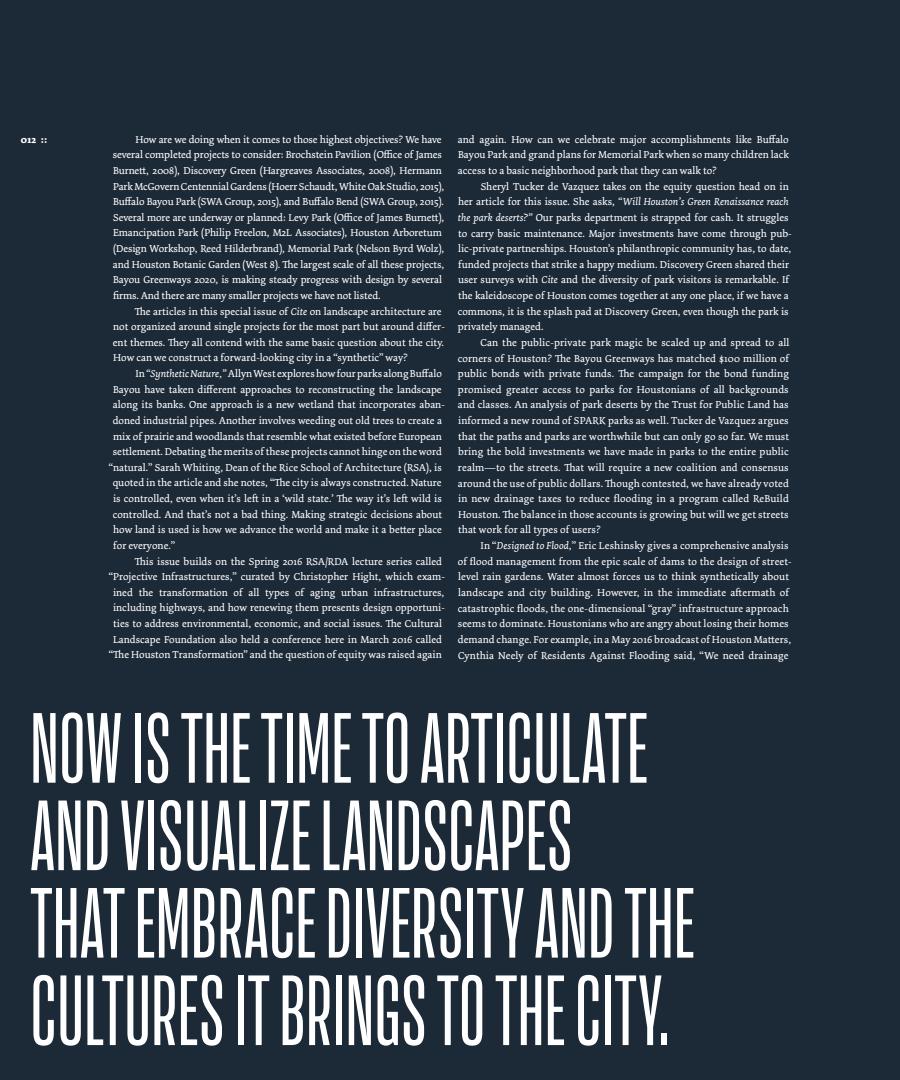
<style>
.page{position:relative;width:900px;height:1080px;background:#1c2937}
.page>*{position:absolute;margin:0;border:0;box-sizing:border-box;transform-origin:0 0}
.t1{font:97.5px/87.5px "Action Cond Regular Grade 2";letter-spacing:.01em;color:#fff}
.t2{font:10.62px/15.6px "Dolly Pro";color:#fff}
.t3{font:700 10.62px "Dolly Pro";color:#fff}
.s1{font-style:italic}
</style>
<div class="page">
<p class="t3" style="left:21px;top:132px;width:28px">012 ::</p>
<p class="t2" style="left:113px;top:131px;width:333px;text-indent:23px">How are we doing when it comes to those highest objectives? We have several completed projects to consider: Brochstein Pavilion (Office of James Burnett, 2008), Discovery Green (Hargreaves Associates, 2008), Hermann Park McGovern Centennial Gardens (Hoerr Schaudt, White Oak Studio, 2015), Buffalo Bayou Park (SWA Group, 2015), and Buffalo Bend (SWA Group, 2015).<br>Several more are underway or planned: Levy Park (Office of James Burnett), Emancipation Park (Philip Freelon, M2L Associates), Houston Arboretum (Design Workshop, Reed Hilderbrand), Memorial Park (Nelson Byrd Wolz), and Houston Botanic Garden (West 8). The largest scale of all these projects, Bayou Greenways 2020, is making steady progress with design by several firms. And there are many smaller projects we have not listed.</p>
<p class="t2" style="left:113px;top:303px;width:334px;text-indent:22px">The articles in this special issue of <span class="s1">Cite</span> on landscape architecture are not organized around single projects for the most part but around differ&shy;ent themes. They all contend with the same basic question about the city.<br>How can we construct a forward-looking city in a “synthetic” way?</p>
<p class="t2" style="left:136px;top:366px;width:308px">In <span class="s1">“Synthetic Nature,”</span> Allyn West explores how four parks along Buffalo</p>
<p class="t2" style="left:113px;top:381px;width:330px">Bayou have taken different approaches to reconstructing the landscape</p>
<p class="t2" style="left:113px;top:397px;width:333px">along its banks. One approach is a new wetland that incorporates aban-</p>
<p class="t2" style="left:113px;top:413px;width:331px">doned industrial pipes. Another involves weeding out old trees to create a</p>
<p class="t2" style="left:113px;top:428px;width:330px">mix of prairie and woodlands that resemble what existed before European</p>
<p class="t2" style="left:113px;top:444px;width:331px">settlement. Debating the merits of these projects cannot hinge on the word</p>
<p class="t2" style="left:109px;top:460px;width:334px">“natural.” Sarah Whiting, Dean of the Rice School of Architecture (RSA), is</p>
<p class="t2" style="left:113px;top:475px;width:331px">quoted in the article and she notes, “The city is always constructed. Nature</p>
<p class="t2" style="left:113px;top:491px;width:330px">is controlled, even when it’s left in a ‘wild state.’ The way it’s left wild is</p>
<p class="t2" style="left:113px;top:506px;width:331px">controlled. And that’s not a bad thing. Making strategic decisions about</p>
<p class="t2" style="left:113px;top:522px;width:330px">how land is used is how we advance the world and make it a better place</p>
<p class="t2" style="left:113px;top:538px;width:64px">for everyone.”</p>
<p class="t2" style="left:135px;top:553px;width:309px">This issue builds on the Spring 2016 RSA/RDA lecture series called</p>
<p class="t2" style="left:109px;top:569px;width:337px">“Projective Infrastructures,” curated by Christopher Hight, which exam-</p>
<p class="t2" style="left:113px;top:585px;width:333px">ined the transformation of all types of aging urban infrastructures,</p>
<p class="t2" style="left:113px;top:600px;width:333px">including highways, and how renewing them presents design opportuni-</p>
<p class="t2" style="left:113px;top:616px;width:330px">ties to address environmental, economic, and social issues. The Cultural</p>
<p class="t2" style="left:113px;top:631px;width:330px">Landscape Foundation also held a conference here in March 2016 called</p>
<p class="t2" style="left:109px;top:647px;width:334px">“The Houston Transformation” and the question of equity was raised again</p>
<p class="t2" style="left:458px;top:131px;width:332px;text-align:justify">and again. How can we celebrate major accomplishments like Buffalo Bayou Park and grand plans for Memorial Park when so many children lack access to a basic neighborhood park that they can walk to?</p>
<p class="t2" style="left:458px;top:178px;width:336px;text-indent:23px">Sheryl Tucker de Vazquez takes on the equity question head on in her article for this issue. She asks, <span class="s1">“Will Houston’s Green Renaissance reach the park deserts?”</span> Our parks department is strapped for cash. It struggles to carry basic maintenance. Major investments have come through pub&shy;lic-private partnerships. Houston’s philanthropic community has, to date, funded projects that strike a happy medium. Discovery Green shared their user surveys with <span class="s1">Cite</span> and the diversity of park visitors is remarkable. If the kaleidoscope of Houston comes together at any one place, if we have a commons, it is the splash pad at Discovery Green, even though the park is privately managed.</p>
<p class="t2" style="left:458px;top:335px;width:333px;text-align:justify;text-indent:23px">Can the public-private park magic be scaled up and spread to all corners of Houston? The Bayou Greenways has matched $100 million of public bonds with private funds. The campaign for the bond funding promised greater access to parks for Houstonians of all backgrounds and classes. An analysis of park deserts by the Trust for Public Land has informed a new round of SPARK parks as well. Tucker de Vazquez argues that the paths and parks are worthwhile but can only go so far. We must bring the bold investments we have made in parks to the entire public realm—to the streets. That will require a new coalition and consensus around the use of public dollars. Though contested, we have already voted in new drainage taxes to reduce flooding in a program called ReBuild Houston. The balance in those accounts is growing but will we get streets that work for all types of users?</p>
<p class="t2" style="left:458px;top:538px;width:336px;text-indent:23px">In “<span class="s1">Designed to Flood</span>,” Eric Leshinsky gives a comprehensive analysis of flood management from the epic scale of dams to the design of street&shy;level rain gardens. Water almost forces us to think synthetically about landscape and city building. However, in the immediate aftermath of catastrophic floods, the one-dimensional “gray” infrastructure approach seems to dominate. Houstonians who are angry about losing their homes demand change. For example, in a May 2016 broadcast of Houston Matters, Cynthia Neely of Residents Against Flooding said, “We need drainage</p>
<h1 class="t1" style="left:31px;top:704px;width:665px">NOW IS THE TIME TO ARTICULATE<br>AND VISUALIZE LANDSCAPES<br>THAT EMBRACE DIVERSITY AND THE<br>CULTURES IT BRINGS TO THE CITY.</h1>
</div>
